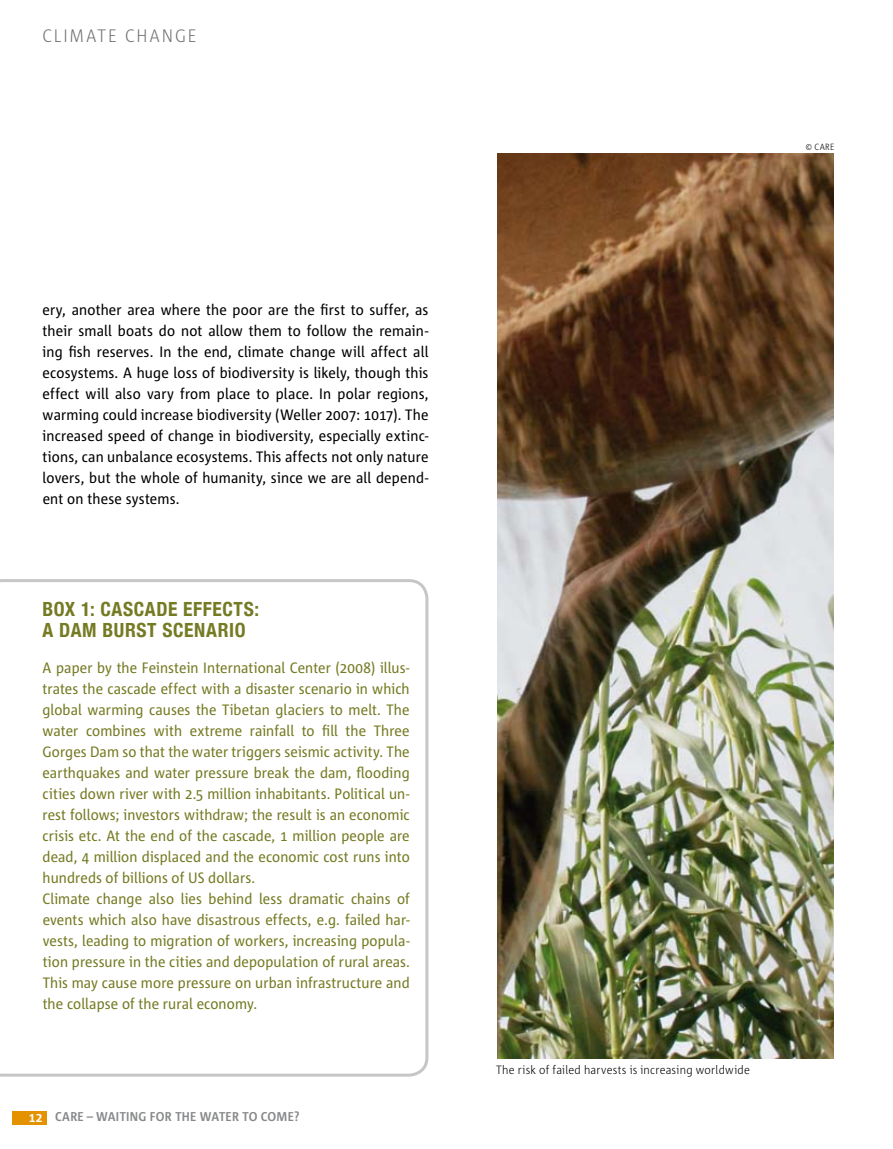
<style>
.page{position:relative;width:893px;height:1149px;background:#fff}
.page>*{position:absolute;margin:0;border:0;box-sizing:border-box;transform-origin:0 0}
.t1{font:700 condensed 19.5px "Helvetica Neue";color:#757b23}
.t2{font:300 18px "Corpid Semi Cd";letter-spacing:.11em;color:#727375}
.t3{font:15px/21px "Corpid Semi Cd";letter-spacing:.005em;color:#757b23}
.t4{font:15px/21px "Corpid Semi Cd";letter-spacing:.01em;color:#000;text-align:justify}
.t5{font:700 12.75px "Corpid Semi Cd";letter-spacing:.025em;color:#87888a}
.t6{font:300 12px "Corpid Semi Cd";letter-spacing:.02em;color:#000}
.t7{font:300 9px "Corpid Semi Cd";color:#000}
.s1{font-size:13.5px;color:#fff}
</style>
<div class="page">
<div style="left:13px;top:1110px;width:34px;height:13px;background:#e59200"></div>
<img style="left:497px;top:153px;width:336px;height:904px">
<svg style="left:0;top:579px;width:428px;height:497px"></svg>
<p class="t2" style="left:43px;top:26px;width:156px">Cli mate change</p>
<p class="t4" style="left:43px;top:299px;width:388px">ery, another area where the poor are the first to suffer, as their small boats do not allow them to follow the remain&shy;ing fish reserves. In the end, climate change will affect all ecosystems. A huge loss of biodiversity is likely, though this effect will also vary from place to place. In polar regions, warming could increase biodiversity (Weller 2007: 1017). The increased speed of change in biodiversity, especially extinc&shy;tions, can unbalance ecosystems. This affects not only nature lovers, but the whole of humanity, since we are all depend&shy;ent on these systems.</p>
<h1 class="t1" style="left:43px;top:597px;width:81px">BOX 1: CASCADE</h1>
<h1 class="t1" style="left:183px;top:597px;width:11px">EFFECTS</h1>
<h1 class="t1" style="left:254px;top:597px;width:6px">:</h1>
<h1 class="t1" style="left:43px;top:618px;width:30px">A DAM</h1>
<h1 class="t1" style="left:103px;top:618px;width:12px">BURST</h1>
<h1 class="t1" style="left:162px;top:618px;width:12px">SCENARIO</h1>
<p class="t3" style="left:43px;top:656px;width:369px">A paper by the Feinstein International Center (2008) illus&shy;trates the cascade effect with a disaster scenario in which global warming causes the Tibetan glaciers to melt. The water combines with extreme rainfall to fill the Three Gorges Dam so that the water triggers seismic activity. The earthquakes and water pressure break the dam, flooding cities down river with 2.5 million inhabitants. Political un&shy;rest follows; investors withdraw; the result is an economic crisis etc. At the end of the cascade, 1 million people are dead, 4 million displaced and the economic cost runs into hundreds of billions of US dollars.<br>Climate change also lies behind less dramatic chains of events which also have disastrous effects, e.g. failed har&shy;vests, leading to migration of workers, increasing popula&shy;tion pressure in the cities and depopulation of rural areas.<br>This may cause more pressure on urban infrastructure and the collapse of the rural economy.</p>
<p class="t5" style="left:29px;top:1109px;width:272px"><span class="s1">12</span> CARE – WAITING FOR THE WATER TO COME?</p>
<p class="t7" style="left:806px;top:142px;width:25px">© CARE</p>
<p class="t6" style="left:496px;top:1062px;width:255px">The risk of failed harvests is increasing worldwide</p>
</div>
